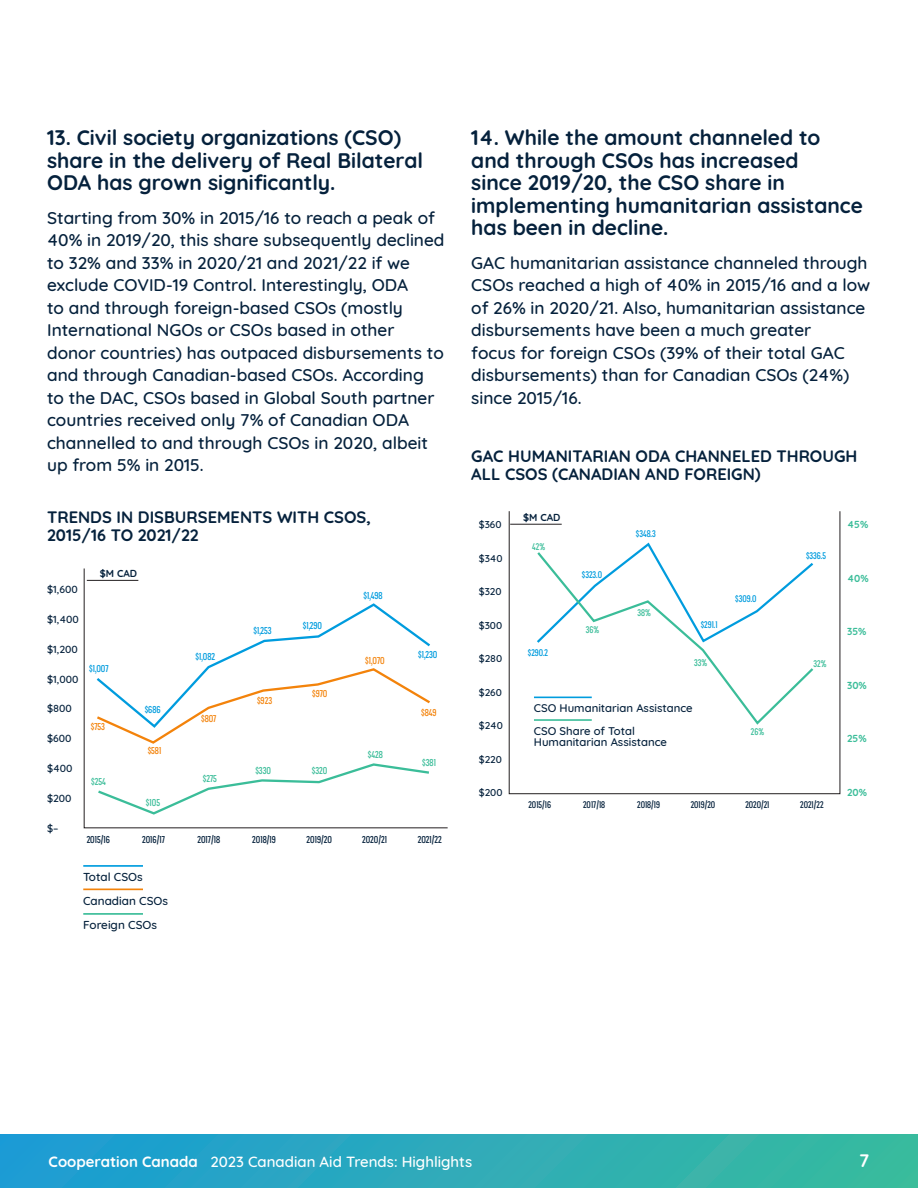
<style>
.page{position:relative;width:918px;height:1188px;background:#fff}
.page>*{position:absolute;margin:0;border:0;box-sizing:border-box;transform-origin:0 0}
.body{font:700 21px/22.5px "Quicksand";color:#05213c}
.t1{font:700 18px "Quicksand";color:#fff}
.body-2{font:500 17.25px/22.5px "Quicksand";color:#05213c}
.chart_title{font:700 16.5px/18px "Quicksand";color:#05213c}
.t2{font:500 15px "Quicksand";color:#fff}
.body-3{font:500 11.7px "Quicksand";color:#05213c}
.body-4{font:500 11.4px/11.4px "Quicksand";color:#05213c}
.body-5{font:500 condensed 10.5px "Praktika";color:#05213c}
.body-6{font:500 10.5px "Quicksand";color:#05213c}
.body-7{font:500 condensed 10.5px "Praktika";color:#009cde}
.body-8{font:500 condensed 10.5px "Praktika";color:#f3830b}
.body-9{font:500 condensed 10.5px "Praktika";color:#3bbd99}
.body-10{font:500 condensed 10.2px "Praktika";color:#05213c}
.body-11{font:500 10.2px "Quicksand";color:#05213c}
.body-12{font:500 condensed 10.2px "Praktika";color:#009cde}
.body-13{font:700 10.2px "Quicksand";color:#3bbd99}
.body-14{font:500 condensed 10.2px "Praktika";color:#3bbd99}
.body-15{font:700 10.2px "Quicksand";color:#05213c}
.s1{font-weight:700}
</style>
<div class="page">
<div style="left:0;top:1134px;width:918px;height:54px;background:linear-gradient(to right,#1d9bd5,#3bbb9d)"></div>
<svg style="left:83px;top:568px;width:365px;height:261px"></svg>
<hr style="left:534px;top:697px;width:58px;height:1px;background:#009cde">
<hr style="left:534px;top:719px;width:58px;height:2px;background:#3bbd99">
<hr style="left:83px;top:865px;width:60px;height:2px;background:#009cde">
<hr style="left:83px;top:889px;width:60px;height:1px;background:#f3830b">
<hr style="left:83px;top:913px;width:60px;height:2px;background:#3bbd99">
<svg style="left:94px;top:602px;width:339px;height:143px"></svg>
<svg style="left:96px;top:762px;width:336px;height:54px"></svg>
<svg style="left:535px;top:550px;width:279px;height:175px"></svg>
<hr style="left:510px;top:524px;width:52px;height:1px;background:#231f20">
<hr style="left:87px;top:580px;width:51px;height:1px;background:#231f20">
<p class="body" style="left:47px;top:125px;width:378px">13. Civil society organizations (CSO) share in the delivery of Real Bilateral<br>ODA has grown significantly.</p>
<p class="body-2" style="left:47px;top:205px;width:399px">Starting from 30% in 2015/16 to reach a peak of 40% in 2019/20, this share subsequently declined to 32% and 33% in 2020/21 and 2021/22 if we exclude COVID-19 Control. Interestingly, ODA<br>to and through foreign-based CSOs (mostly International NGOs or CSOs based in other donor countries) has outpaced disbursements to and through Canadian-based CSOs. According to the DAC, CSOs based in Global South partner countries received only 7% of Canadian ODA channelled to and through CSOs in 2020, albeit up from 5% in 2015.</p>
<p class="chart_title" style="left:47px;top:506px;width:325px">TRENDS IN DISBURSEMENTS WITH CSOS,<br>2015/16 TO 2021/22</p>
<p class="body" style="left:471px;top:125px;width:393px">14. While the amount channeled to and through CSOs has increased<br>since 2019/20, the CSO share in implementing humanitarian assistance has been in decline.</p>
<p class="body-2" style="left:471px;top:250px;width:400px">GAC humanitarian assistance channeled through CSOs reached a high of 40% in 2015/16 and a low of 26% in 2020/21. Also, humanitarian assistance disbursements have been a much greater<br>focus for foreign CSOs (39% of their total GAC disbursements) than for Canadian CSOs (24%) since 2015/16.</p>
<p class="chart_title" style="left:471px;top:446px;width:388px">GAC HUMANITARIAN ODA CHANNELED THROUGH<br>ALL CSOS (CANADIAN AND FOREIGN)</p>
<p class="body-15" style="left:523px;top:509px;width:39px">$M CAD</p>
<p class="body-11" style="left:479px;top:517px;width:24px">$360</p>
<p class="body-13" style="left:847px;top:516px;width:23px">45%</p>
<p class="body-12" style="left:636px;top:526px;width:21px">$348.3</p>
<p class="body-14" style="left:532px;top:539px;width:15px">42%</p>
<p class="body-6" style="left:47px;top:581px;width:32px">$1,600</p>
<p class="body-6" style="left:47px;top:611px;width:33px">$1,400</p>
<p class="body-6" style="left:47px;top:640px;width:32px">$1,200</p>
<p class="body-6" style="left:47px;top:670px;width:33px">$1,000</p>
<p class="body-6" style="left:47px;top:700px;width:26px">$800</p>
<p class="body-6" style="left:47px;top:730px;width:26px">$600</p>
<p class="body-6" style="left:47px;top:760px;width:27px">$400</p>
<p class="body-6" style="left:47px;top:790px;width:26px">$200</p>
<p class="body-6" style="left:47px;top:820px;width:13px">$–</p>
<p class="body-15" style="left:100px;top:565px;width:39px">$M CAD</p>
<p class="body-7" style="left:89px;top:660px;width:21px">$1,007</p>
<p class="body-8" style="left:91px;top:719px;width:16px">$753</p>
<p class="body-9" style="left:91px;top:774px;width:16px">$254</p>
<p class="body-7" style="left:145px;top:702px;width:17px">$686</p>
<p class="body-8" style="left:148px;top:743px;width:15px">$581</p>
<p class="body-9" style="left:146px;top:795px;width:16px">$105</p>
<p class="body-7" style="left:196px;top:649px;width:21px">$1,082</p>
<p class="body-8" style="left:201px;top:710px;width:17px">$807</p>
<p class="body-9" style="left:203px;top:771px;width:16px">$275</p>
<p class="body-7" style="left:253px;top:623px;width:20px">$1,253</p>
<p class="body-8" style="left:257px;top:693px;width:17px">$923</p>
<p class="body-7" style="left:303px;top:618px;width:21px">$1,290</p>
<p class="body-8" style="left:312px;top:685px;width:17px">$970</p>
<p class="body-9" style="left:255px;top:762px;width:17px">$330</p>
<p class="body-9" style="left:312px;top:763px;width:17px">$320</p>
<p class="body-7" style="left:364px;top:588px;width:20px">$1,498</p>
<p class="body-8" style="left:365px;top:653px;width:21px">$1,070</p>
<p class="body-9" style="left:368px;top:747px;width:17px">$428</p>
<p class="body-11" style="left:479px;top:550px;width:25px">$340</p>
<p class="body-11" style="left:479px;top:584px;width:24px">$320</p>
<p class="body-11" style="left:479px;top:617px;width:25px">$300</p>
<p class="body-11" style="left:479px;top:651px;width:25px">$280</p>
<p class="body-11" style="left:479px;top:684px;width:25px">$260</p>
<p class="body-11" style="left:479px;top:717px;width:26px">$240</p>
<p class="body-11" style="left:479px;top:751px;width:25px">$220</p>
<p class="body-11" style="left:479px;top:784px;width:25px">$200</p>
<p class="body-12" style="left:582px;top:567px;width:22px">$323.0</p>
<p class="body-14" style="left:638px;top:605px;width:15px">38%</p>
<p class="body-12" style="left:701px;top:617px;width:18px">$291.1</p>
<p class="body-14" style="left:586px;top:622px;width:15px">36%</p>
<p class="body-7" style="left:418px;top:646px;width:21px">$1,230</p>
<p class="body-12" style="left:528px;top:646px;width:22px">$290.2</p>
<p class="body-14" style="left:694px;top:655px;width:15px">33%</p>
<p class="body-4" style="left:534px;top:701px;width:160px">CSO Humanitarian Assistance</p>
<p class="body-4" style="left:534px;top:724px;width:135px">CSO Share of Total<br>Humanitarian Assistance</p>
<p class="body-8" style="left:421px;top:704px;width:17px">$849</p>
<p class="body-9" style="left:422px;top:755px;width:15px">$381</p>
<p class="body-12" style="left:735px;top:592px;width:23px">$309.0</p>
<p class="body-14" style="left:751px;top:724px;width:15px">26%</p>
<p class="body-12" style="left:806px;top:548px;width:21px">$336.5</p>
<p class="body-14" style="left:814px;top:656px;width:15px">32%</p>
<p class="body-10" style="left:528px;top:797px;width:24px">2015/16</p>
<p class="body-10" style="left:583px;top:797px;width:24px">2017/18</p>
<p class="body-10" style="left:637px;top:797px;width:24px">2018/19</p>
<p class="body-10" style="left:691px;top:797px;width:26px">2019/20</p>
<p class="body-10" style="left:745px;top:797px;width:26px">2020/21</p>
<p class="body-10" style="left:800px;top:797px;width:25px">2021/22</p>
<p class="body-5" style="left:87px;top:832px;width:25px">2015/16</p>
<p class="body-5" style="left:142px;top:832px;width:24px">2016/17</p>
<p class="body-5" style="left:197px;top:832px;width:24px">2017/18</p>
<p class="body-5" style="left:252px;top:832px;width:25px">2018/19</p>
<p class="body-5" style="left:307px;top:832px;width:27px">2019/20</p>
<p class="body-5" style="left:362px;top:832px;width:26px">2020/21</p>
<p class="body-5" style="left:418px;top:832px;width:26px">2021/22</p>
<p class="body-3" style="left:83px;top:868px;width:61px">Total CSOs</p>
<p class="body-3" style="left:83px;top:891px;width:86px">Canadian CSOs</p>
<p class="body-3" style="left:83px;top:916px;width:75px">Foreign CSOs</p>
<p class="body-13" style="left:847px;top:570px;width:23px">40%</p>
<p class="body-13" style="left:847px;top:623px;width:21px">35%</p>
<p class="body-13" style="left:847px;top:677px;width:21px">30%</p>
<p class="body-13" style="left:847px;top:730px;width:21px">25%</p>
<p class="body-13" style="left:847px;top:784px;width:21px">20%</p>
<p class="t2" style="left:49px;top:1149px;width:425px"><span class="s1">Cooperation Canada</span> 2023 Canadian Aid Trends: Highlights</p>
<p class="t1" style="left:859px;top:1145px;width:12px">7</p>
</div>
